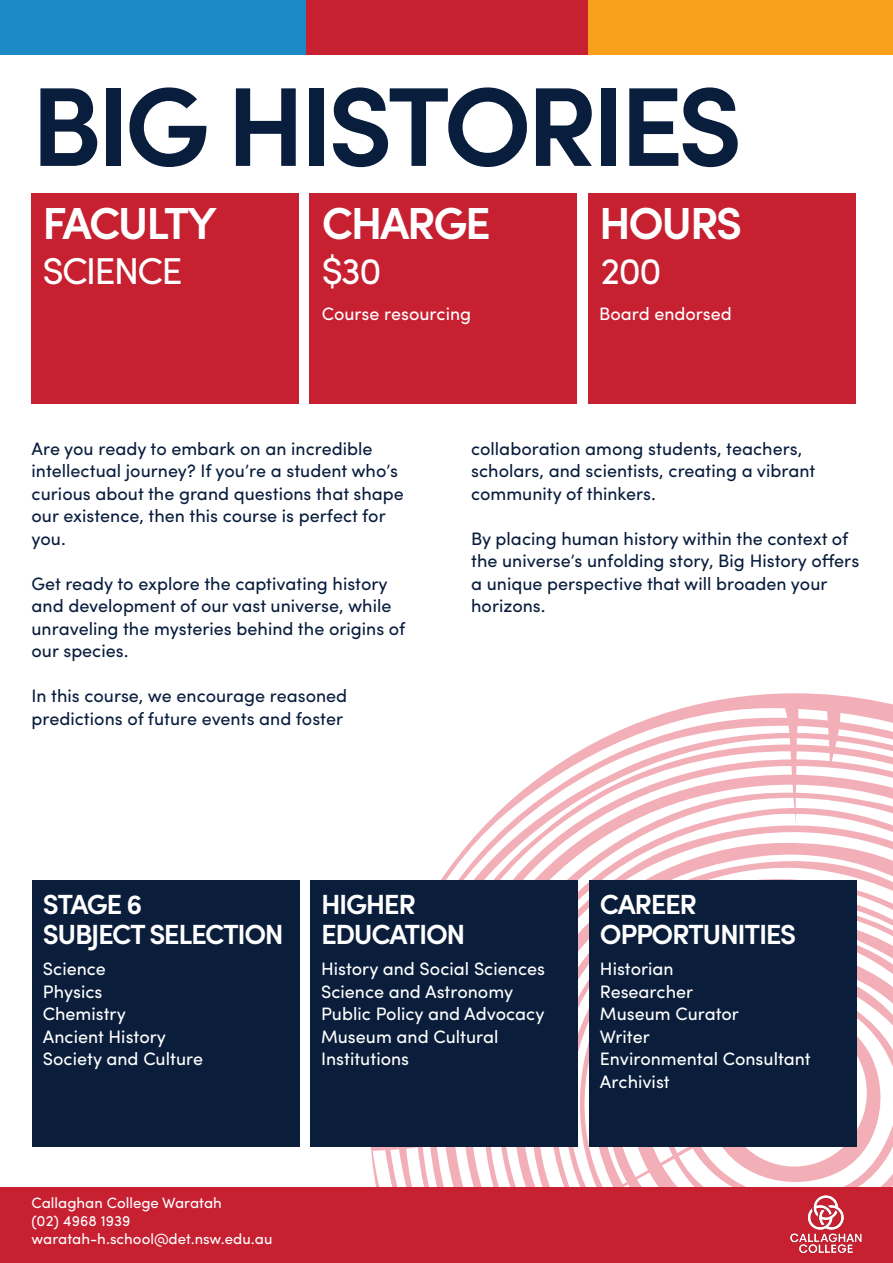
<style>
.page{position:relative;width:893px;height:1263px;background:#fff}
.page>*{position:absolute;margin:0;border:0;box-sizing:border-box;transform-origin:0 0}
.t1{font:600 112.5px "Sofia Pro";letter-spacing:-.05em;color:#091d3d}
.t2{font:600 45px "Sofia Pro";letter-spacing:-.05em;color:#fff}
.t3{font:37.5px "Sofia Pro";letter-spacing:-.05em;color:#fff}
.t4{font:600 27.75px "Sofia Pro";letter-spacing:-.05em;color:#fff}
.t5{font:18px/22.5px "Sofia Pro";color:#091d3d}
.t6{font:18px/22.5px "Sofia Pro";color:#fff}
.t7{font:15px "Sofia Pro";color:#fff}
</style>
<div class="page">
<svg style="left:369px;top:693px;width:524px;height:495px"></svg>
<div style="left:0;top:0;width:893px;height:54px;background:#1b89c5"></div>
<div style="left:306px;top:0;width:587px;height:54px;background:#c72031"></div>
<div style="left:589px;top:0;width:304px;height:54px;background:#f89f1c"></div>
<div style="left:0;top:1188px;width:893px;height:75px;background:#c72031"></div>
<img style="left:790px;top:1195px;width:72px;height:59px">
<div style="left:32px;top:193px;width:267px;height:211px;background:#c72031"></div>
<div style="left:310px;top:193px;width:267px;height:211px;background:#c72031"></div>
<div style="left:589px;top:193px;width:267px;height:211px;background:#c72031"></div>
<div style="left:32px;top:880px;width:267px;height:267px;background:#0a1e3c"></div>
<div style="left:310px;top:880px;width:268px;height:267px;background:#0a1e3c"></div>
<div style="left:589px;top:880px;width:267px;height:267px;background:#0a1e3c"></div>
<p class="t1" style="left:31px;top:41px;width:713px">BIG HISTORIES</p>
<p class="t2" style="left:43px;top:189px;width:175px">FACULTY</p>
<p class="t2" style="left:322px;top:189px;width:171px">CHARGE</p>
<p class="t2" style="left:599px;top:189px;width:145px">HOURS</p>
<p class="t3" style="left:43px;top:243px;width:142px">SCIENCE</p>
<p class="t3" style="left:322px;top:243px;width:62px">$30</p>
<p class="t3" style="left:600px;top:243px;width:63px">200</p>
<p class="t6" style="left:322px;top:301px;width:151px">Course resourcing</p>
<p class="t6" style="left:599px;top:301px;width:134px">Board endorsed</p>
<p class="t5" style="left:32px;top:436px;width:374px">Are you ready to embark on an incredible intellectual journey? If you’re a student who’s curious about the grand questions that shape our existence, then this course is perfect for you.</p>
<p class="t5" style="left:32px;top:571px;width:375px">Get ready to explore the captivating history and development of our vast universe, while unraveling the mysteries behind the origins of our species.</p>
<p class="t5" style="left:32px;top:683px;width:317px">In this course, we encourage reasoned predictions of future events and foster</p>
<p class="t5" style="left:471px;top:436px;width:346px">collaboration among students, teachers, scholars, and scientists, creating a vibrant community of thinkers.</p>
<p class="t5" style="left:471px;top:526px;width:390px">By placing human history within the context of the universe’s unfolding story, Big History offers a unique perspective that will broaden your horizons.</p>
<p class="t4" style="left:43px;top:883px;width:101px">STAGE 6</p>
<p class="t4" style="left:43px;top:913px;width:243px">SUBJECT SELECTION</p>
<p class="t6" style="left:43px;top:956px;width:65px">Science</p>
<p class="t6" style="left:43px;top:979px;width:61px">Physics</p>
<p class="t6" style="left:43px;top:1001px;width:85px">Chemistry</p>
<p class="t6" style="left:43px;top:1024px;width:125px">Ancient History</p>
<p class="t6" style="left:43px;top:1046px;width:162px">Society and Culture</p>
<p class="t4" style="left:321px;top:883px;width:96px">HIGHER</p>
<p class="t4" style="left:321px;top:913px;width:146px">EDUCATION</p>
<p class="t6" style="left:321px;top:956px;width:225px">History and Social Sciences</p>
<p class="t6" style="left:321px;top:979px;width:194px">Science and Astronomy</p>
<p class="t6" style="left:321px;top:1001px;width:225px">Public Policy and Advocacy</p>
<p class="t6" style="left:321px;top:1024px;width:179px">Museum and Cultural<br>Institutions</p>
<p class="t7" style="left:32px;top:1192px;width:192px">Callaghan College Waratah</p>
<p class="t7" style="left:32px;top:1210px;width:100px">(02) 4968 1939</p>
<p class="t7" style="left:32px;top:1228px;width:242px">waratah-h.school@det.nsw.edu.au</p>
<p class="t4" style="left:600px;top:883px;width:99px">CAREER</p>
<p class="t4" style="left:600px;top:913px;width:198px">OPPORTUNITIES</p>
<p class="t6" style="left:600px;top:956px;width:75px">Historian</p>
<p class="t6" style="left:600px;top:979px;width:95px">Researcher</p>
<p class="t6" style="left:600px;top:1001px;width:141px">Museum Curator</p>
<p class="t6" style="left:600px;top:1024px;width:51px">Writer</p>
<p class="t6" style="left:600px;top:1046px;width:212px">Environmental Consultant</p>
<p class="t6" style="left:600px;top:1069px;width:71px">Archivist</p>
</div>
